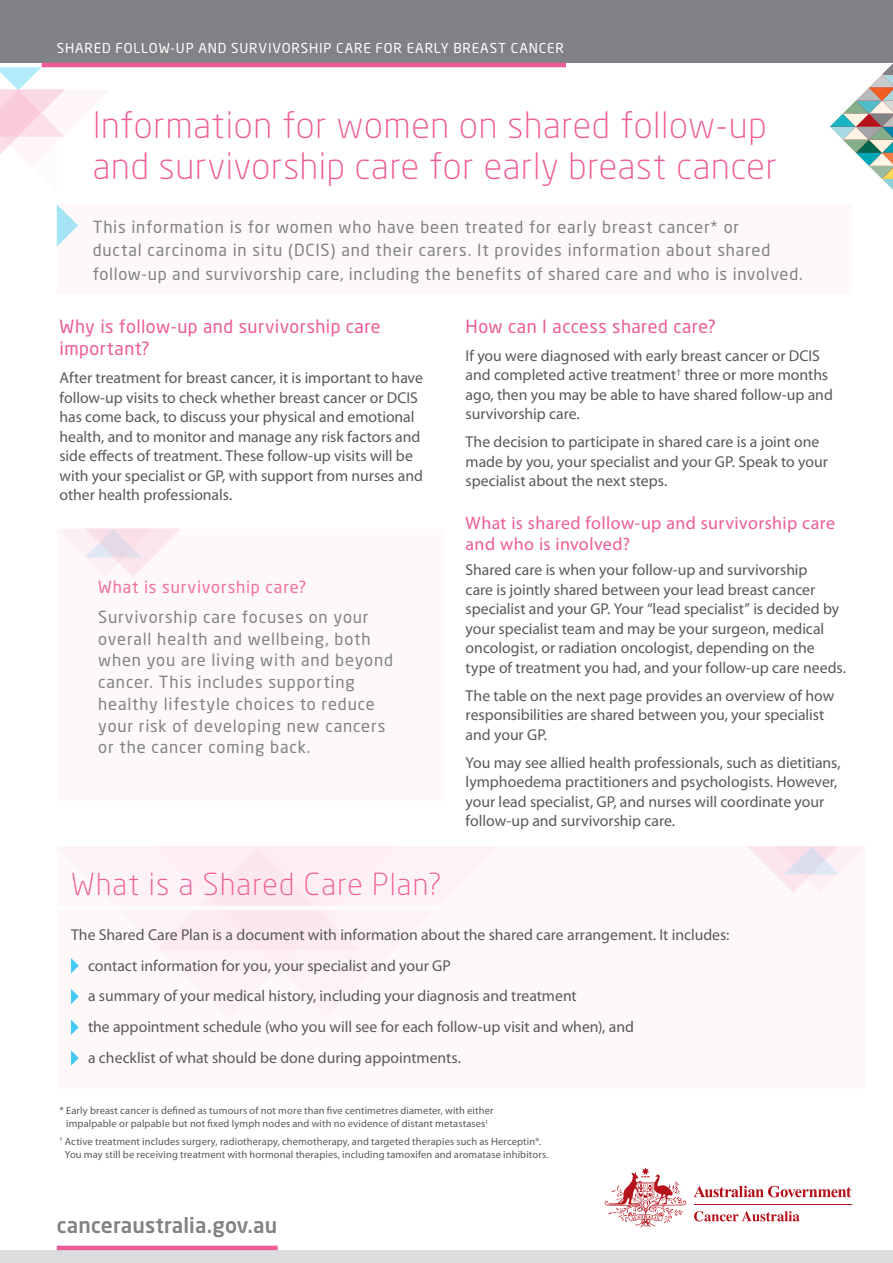
<style>
.page{position:relative;width:893px;height:1263px;background:#fff}
.page>*{position:absolute;margin:0;border:0;box-sizing:border-box;transform-origin:0 0}
.t1{font:300 36px/40.5px "Neo Sans Std";letter-spacing:.02em;color:#ef5b97}
.t2{font:300 30px "Neo Sans Std";letter-spacing:.045em;color:#ef5b97}
.t3{font:500 21px "Neo Sans Std";letter-spacing:.01em;color:#808285}
.t4{font:18px/22.5px "Neo Sans Std";letter-spacing:.025em;color:#ef5b97}
.t5{font:18px/21px "Myriad Pro";letter-spacing:.02em;color:#ef5b97}
.t6{font:16.5px/21.8px "Neo Sans Std";letter-spacing:.045em;color:#808285}
.t7{font:16.5px "Neo Sans Std";letter-spacing:.045em;color:#f16ea0}
.t8{font:15.75px/19.5px "Myriad Pro";letter-spacing:-.005em;color:#58595b}
.t9{font:13.5px "Neo Sans Std";letter-spacing:.06em;color:#fff}
.t10{font:10.5px/13.5px "Myriad Pro";letter-spacing:.015em;color:#58595b;text-align:center}
</style>
<div class="page">
<div style="left:57px;top:529px;width:387px;height:271px;background:#fef8f9"></div>
<svg style="left:85px;top:528px;width:95px;height:48px"></svg>
<div style="left:0;top:0;width:893px;height:63px;background:#808285"></div>
<div style="left:0;top:1250px;width:892px;height:13px;background:#dcddde"></div>
<svg style="left:830px;top:63px;width:63px;height:127px"></svg>
<hr style="left:42px;top:63px;width:524px;height:4px;background:#ef5b97">
<div style="left:57px;top:1245px;width:221px;height:5px;background:#ef5b97"></div>
<div style="left:57px;top:204px;width:794px;height:89px;background:#fef8f9"></div>
<svg style="left:57px;top:204px;width:21px;height:42px"></svg>
<svg style="left:0;top:67px;width:110px;height:87px"></svg>
<svg style="left:693px;top:1186px;width:158px;height:11px"></svg>
<svg style="left:605px;top:1167px;width:81px;height:60px"></svg>
<hr style="left:694px;top:1204px;width:157px;height:1px;background:#b5121b">
<svg style="left:694px;top:1211px;width:105px;height:10px"></svg>
<div style="left:57px;top:846px;width:808px;height:243px;background:#fef8f9"></div>
<svg style="left:71px;top:848px;width:288px;height:126px"></svg>
<div style="left:57px;top:905px;width:382px;height:5px;background:#fff"></div>
<svg style="left:748px;top:846px;width:91px;height:46px"></svg>
<svg style="left:71px;top:958px;width:8px;height:15px"></svg>
<svg style="left:71px;top:989px;width:8px;height:15px"></svg>
<svg style="left:71px;top:1019px;width:8px;height:16px"></svg>
<svg style="left:71px;top:1050px;width:8px;height:16px"></svg>
<p class="t9" style="left:57px;top:40px;width:508px">SHARED FOLLOW-UP AND SURVIVORSHIP CARE FOR EARLY BREAST CANCER</p>
<h1 class="t1" style="left:93px;top:104px;width:686px">Information for women on shared follow-up and survivorship care for early breast cancer</h1>
<p class="t6" style="left:93px;top:216px;width:679px;line-height:22.5px">This information is for women who have been treated for early breast cancer* or ductal carcinoma in situ (DCIS) and their carers. It provides information about shared</p>
<p class="t6" style="left:93px;top:262px;width:711px">follow-up and survivorship care, including the benefits of shared care and who is involved.</p>
<p class="t4" style="left:60px;top:315px;width:323px">Why is follow-up and survivorship care important?</p>
<p class="t8" style="left:60px;top:368px;width:365px">After treatment for breast cancer, it is important to have follow-up visits to check whether breast cancer or DCIS has come back, to discuss your physical and emotional health, and to monitor and manage any risk factors and side effects of treatment. These follow-up visits will be with your specialist or GP, with support from nurses and other health professionals.</p>
<p class="t7" style="left:98px;top:576px;width:210px">What is survivorship care?</p>
<p class="t6" style="left:98px;top:606px;width:296px">Survivorship care focuses on your overall health and wellbeing, both when you are living with and beyond cancer. This includes supporting healthy lifestyle choices to reduce your risk of developing new cancers or the cancer coming back.</p>
<p class="t4" style="left:466px;top:315px;width:252px">How can I access shared care?</p>
<p class="t8" style="left:466px;top:345px;width:369px">If you were diagnosed with early breast cancer or DCIS and completed active treatment<sup>†</sup> three or more months ago, then you may be able to have shared follow-up and survivorship care.</p>
<p class="t8" style="left:466px;top:432px;width:364px">The decision to participate in shared care is a joint one made by you, your specialist and your GP. Speak to your specialist about the next steps.</p>
<p class="t5" style="left:466px;top:512px;width:371px">What is shared follow-up and survivorship care and who is involved?</p>
<p class="t8" style="left:466px;top:560px;width:382px">Shared care is when your follow-up and survivorship<br>care is jointly shared between your lead breast cancer specialist and your GP. Your “lead specialist” is decided by your specialist team and may be your surgeon, medical oncologist, or radiation oncologist, depending on the type of treatment you had, and your follow-up care needs.</p>
<p class="t8" style="left:466px;top:686px;width:370px">The table on the next page provides an overview of how responsibilities are shared between you, your specialist and your GP.</p>
<p class="t8" style="left:466px;top:753px;width:377px">You may see allied health professionals, such as dietitians, lymphoedema practitioners and psychologists. However, your lead specialist, GP, and nurses will coordinate your follow-up and survivorship care.</p>
<h2 class="t2" style="left:71px;top:866px;width:372px">What is a Shared Care Plan?</h2>
<p class="t8" style="left:88px;top:919px;width:643px;line-height:30.8px;text-indent:-17px">The Shared Care Plan is a document with information about the shared care arrangement. It includes: contact information for you, your specialist and your GP<br>a summary of your medical history, including your diagnosis and treatment<br>the appointment schedule (who you will see for each follow-up visit and when), and<br>a checklist of what should be done during appointments.</p>
<p class="t10" style="left:60px;top:1103px;width:436px">* Early breast cancer is defined as tumours of not more than five centimetres diameter, with either impalpable or palpable but not fixed lymph nodes and with no evidence of distant metastases<sup>1</sup></p>
<p class="t10" style="left:65px;top:1134px;width:485px;text-align:left;text-indent:-5px"><sup>†</sup> Active treatment includes surgery, radiotherapy, chemotherapy, and targeted therapies such as Herceptin®.<br>You may still be receiving treatment with hormonal therapies, including tamoxifen and aromatase inhibitors.</p>
<h3 class="t3" style="left:57px;top:1212px;width:222px">canceraustralia.gov.au</h3>
</div>
